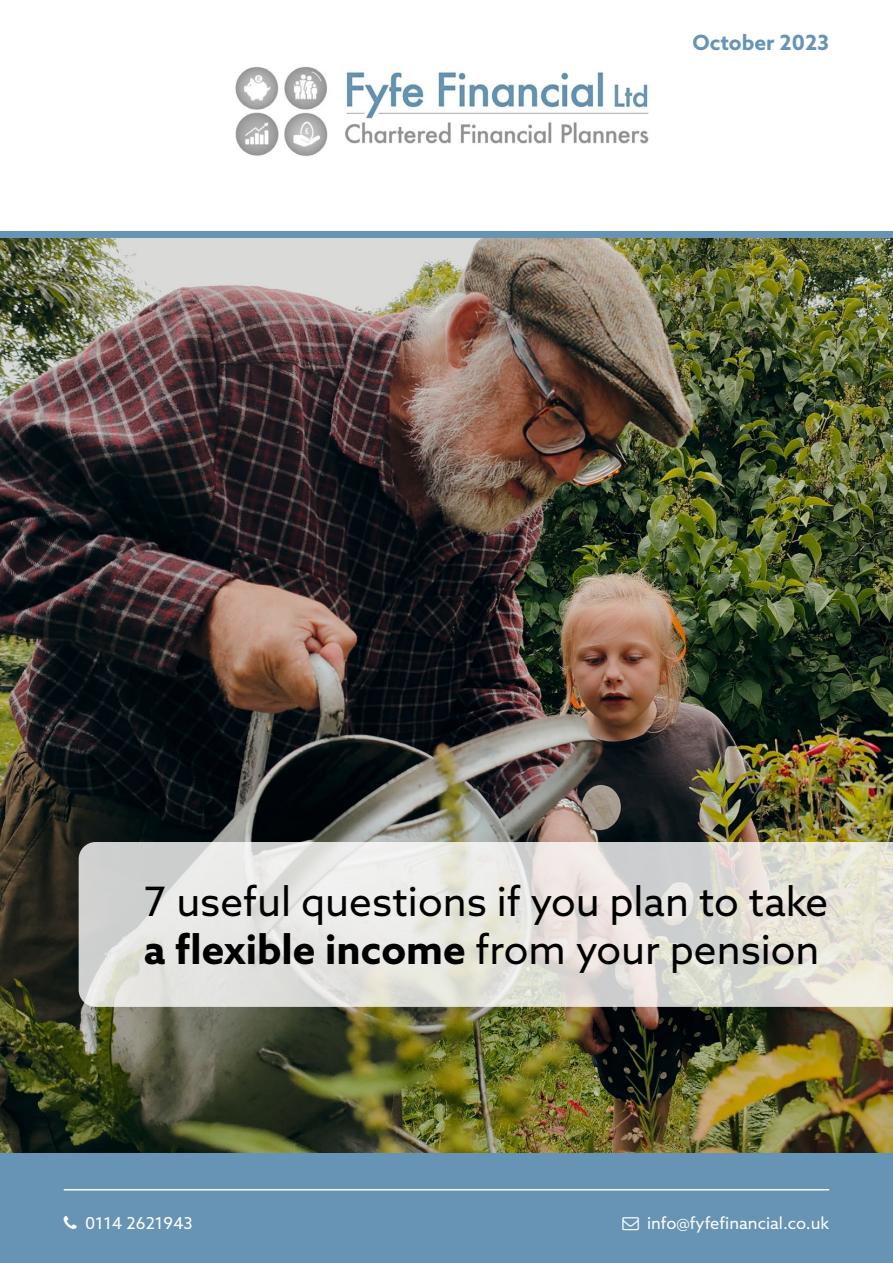
<style>
.page{position:relative;width:893px;height:1263px;background:#fff}
.page>*{position:absolute;margin:0;border:0;box-sizing:border-box;transform-origin:0 0}
.t1{font:40.5px/48.6px "Azo Sans";color:#000}
.t2{font:700 21px "Azo Sans";color:#6794b5}
.t3{font:16.5px "Azo Sans";color:#fff}
.s1{font-weight:700}
</style>
<div class="page">
<img style="left:0;top:238px;width:893px;height:915px">
<div style="left:0;top:1153px;width:893px;height:110px;background:#6794b5"></div>
<svg style="left:79px;top:842px;width:814px;height:165px;background:#e1e0db"></svg>
<hr style="left:64px;top:1189px;width:765px;height:1px;background:#fff">
<div style="left:0;top:232px;width:893px;height:6px;background:#6794b5"></div>
<img style="left:235px;top:66px;width:414px;height:90px">
<p class="t2" style="left:692px;top:29px;width:138px">October 2023</p>
<p class="t1" style="left:144px;top:876px;width:686px">7 useful questions if you plan to take <span class="s1">a flexible income</span> from your pension</p>
<p class="t3" style="left:85px;top:1212px;width:109px">0114 2621943</p>
<p class="t3" style="left:647px;top:1212px;width:184px">info@fyfefinancial.co.uk</p>
</div>
